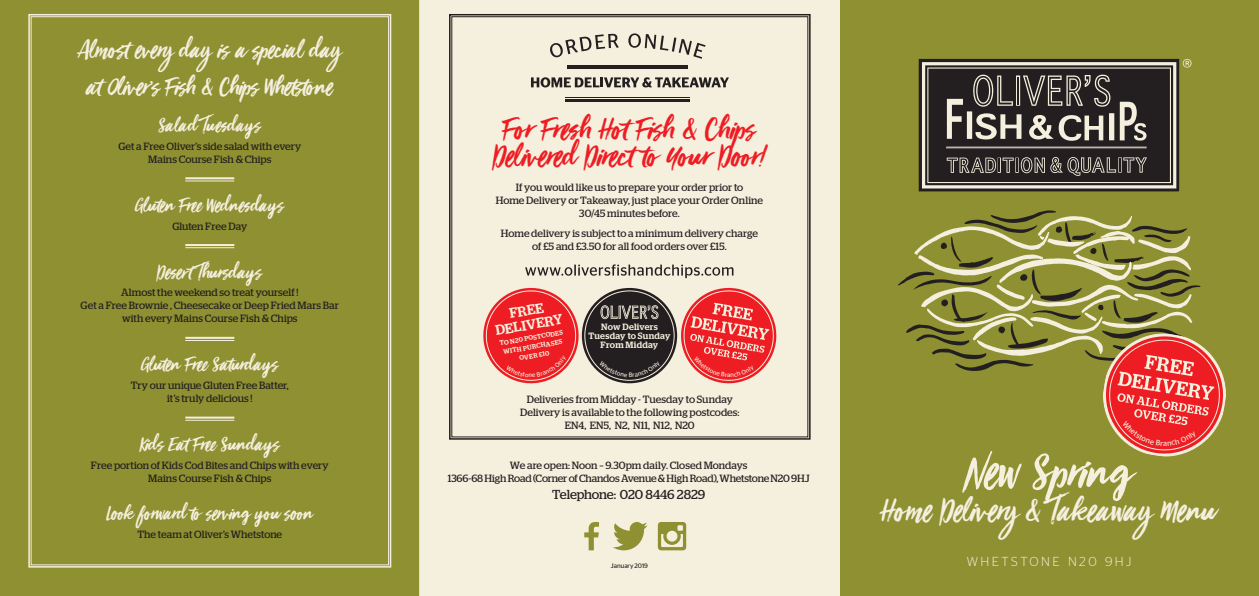
<style>
.page{position:relative;width:1259px;height:596px;background:#fff}
.page>*{position:absolute;margin:0;border:0;box-sizing:border-box;transform-origin:0 0}
.t1{font:54px "Viva Beautiful Pro";color:#f5efde}
.t2{font:36px "Viva Beautiful Pro";letter-spacing:.005em;color:#f5efde}
.t3{font:34px/27.5px "Viva Beautiful Pro";letter-spacing:-.005em;color:#ee1d23}
.t4{font:27.5px/36px "Viva Beautiful Pro";letter-spacing:-.01em;color:#f5efde;text-align:center}
.t5{font:22px "Viva Beautiful Pro";color:#f5efde}
.t6{font:500 14px/14.7px "Stag";color:#f5efde;text-align:center}
.t7{font:13px "Stag";letter-spacing:-.005em;color:#231f20}
.t8{font:300 13px "Stag Sans";letter-spacing:.19em;color:#f5efde}
.Paragraph_Style_1{font:10.5px/13px "Stag";color:#231f20;text-align:center}
.t9{font:500 9.1px/9.1px "Stag";letter-spacing:.02em;color:#f5efde;text-align:center}
.t10{font:500 6.7px/9.1px "Stag";color:#f5efde;text-align:center}
.t11{font:6.5px "Stag Sans";letter-spacing:-.01em;color:#231f20}
.t12{font:6.3px "Stag Sans";color:#f5efde}
</style>
<div class="page">
<div style="left:0;top:0;width:419px;height:595px;background:#8e9031"></div>
<div style="left:839px;top:0;width:420px;height:595px;background:#8e9031"></div>
<svg style="left:898px;top:210px;width:302px;height:161px"></svg>
<div style="left:28px;top:13px;width:364px;height:555px;background:#8e9031"></div>
<div style="left:419px;top:0;width:421px;height:595px;background:#f5efde"></div>
<div style="left:448px;top:13px;width:363px;height:427px;background:#f5efde"></div>
<svg style="left:531px;top:77px;width:197px;height:10px;background:#86817a"></svg>
<hr style="left:564px;top:99px;width:125px;height:2px;background:#231f20">
<hr style="left:564px;top:97px;width:125px;height:1px;background:#231f20">
<hr style="left:567px;top:65px;width:120px;height:2px;background:#231f20">
<hr style="left:567px;top:68px;width:120px;height:1px;background:#231f20">
<svg style="left:549px;top:34px;width:69px;height:24px;background:#c8c3b5"></svg>
<svg style="left:628px;top:33px;width:77px;height:26px;background:#cfc9bc"></svg>
<svg style="left:584px;top:521px;width:15px;height:29px"></svg>
<svg style="left:613px;top:521px;width:34px;height:29px"></svg>
<svg style="left:658px;top:521px;width:28px;height:29px"></svg>
<svg style="left:918px;top:59px;width:261px;height:132px;background:#8c877d"></svg>
<svg style="left:925px;top:65px;width:248px;height:120px;background:#494542"></svg>
<svg style="left:1182px;top:59px;width:9px;height:8px"></svg>
<svg style="left:477px;top:264px;width:305px;height:125px;background:#cb827c"></svg>
<svg style="left:1099px;top:329px;width:127px;height:128px"></svg>
<p class="t4" style="left:78px;top:30px;width:265px">Almost every day is a special day at Oliver’s Fish &amp; Chips Whetstone</p>
<p class="t5" style="left:159px;top:110px;width:104px">Salad Tuesdays</p>
<p class="Paragraph_Style_1" style="left:118px;top:139px;width:184px">Get a Free Oliver’s side salad with every<br>Mains Course Fish &amp; Chips</p>
<p class="t5" style="left:136px;top:190px;width:150px">Gluten Free Wednesdays</p>
<p class="Paragraph_Style_1" style="left:172px;top:219px;width:76px">Gluten Free Day</p>
<p class="t5" style="left:158px;top:257px;width:106px">DesertThursdays</p>
<p class="Paragraph_Style_1" style="left:81px;top:286px;width:260px">Almost the weekend so treat yourself !<br>Get a Free Brownie , Cheesecake or Deep Fried Mars Bar with every Mains Course Fish &amp; Chips</p>
<p class="t5" style="left:141px;top:349px;width:138px">Gluten Free Saturdays</p>
<p class="Paragraph_Style_1" style="left:131px;top:378px;width:160px">Try our unique Gluten Free Batter, it’s truly delicious !</p>
<p class="t5" style="left:140px;top:429px;width:141px">Kids Eat Free Sundays</p>
<p class="Paragraph_Style_1" style="left:91px;top:458px;width:239px">Free portion of Kids Cod Bites and Chips with every<br>Mains Course Fish &amp; Chips</p>
<p class="t5" style="left:106px;top:498px;width:208px">Look forward to serving you soon</p>
<p class="Paragraph_Style_1" style="left:137px;top:527px;width:146px">The team at Oliver’s Whetstone</p>
<p class="t3" style="left:494px;top:112px;width:273px">For Fresh Hot Fish &amp; Chips<br>Delivered Direct to Your Door!</p>
<p class="Paragraph_Style_1" style="left:496px;top:181px;width:269px">If you would like us to prepare your order prior to<br>Home Delivery or Takeaway, just place your Order Online<br>30/45 minutes before.</p>
<p class="Paragraph_Style_1" style="left:501px;top:226px;width:258px">Home delivery is subject to a minimum delivery charge of £5 and £3.50 for all food orders over £15.</p>
<p class="t6" style="left:492px;top:308px;width:70px;rotate:-10deg">FREE<br>DELIVERY</p>
<p class="t10" style="left:499px;top:338px;width:66px;rotate:-10deg">TO N20 POSTCODES<br>WITH PURCHASES<br>OVER £10</p>
<p class="t9" style="left:588px;top:322px;width:83px">Now Delivers<br>Tuesday to Sunday<br>From Midday</p>
<p class="t12" style="left:727px;top:371px;width:5px">a</p>
<p class="Paragraph_Style_1" style="left:520px;top:392px;width:221px">Deliveries from Midday - Tuesday to Sunday<br>Delivery is available to the following postcodes:<br>EN4, EN5, N2, N11, N12, N20</p>
<p class="Paragraph_Style_1" style="left:510px;top:458px;width:239px">We are open: Noon – 9.30pm daily. Closed Mondays</p>
<p class="Paragraph_Style_1" style="left:448px;top:471px;width:363px">1366-68 High Road (Corner of Chandos Avenue &amp; High Road), Whetstone N20 9HJ</p>
<p class="t7" style="left:552px;top:486px;width:155px">Telephone: 020 8446 2829</p>
<p class="t11" style="left:611px;top:561px;width:39px">January 2019</p>
<p class="t1" style="left:965px;top:435px;width:168px">New Spring</p>
<p class="t2" style="left:882px;top:486px;width:334px">Home Delivery &amp; Takeaway Menu</p>
<p class="t8" style="left:966px;top:554px;width:166px">WHETSTONE N20 9HJ</p>
</div>
